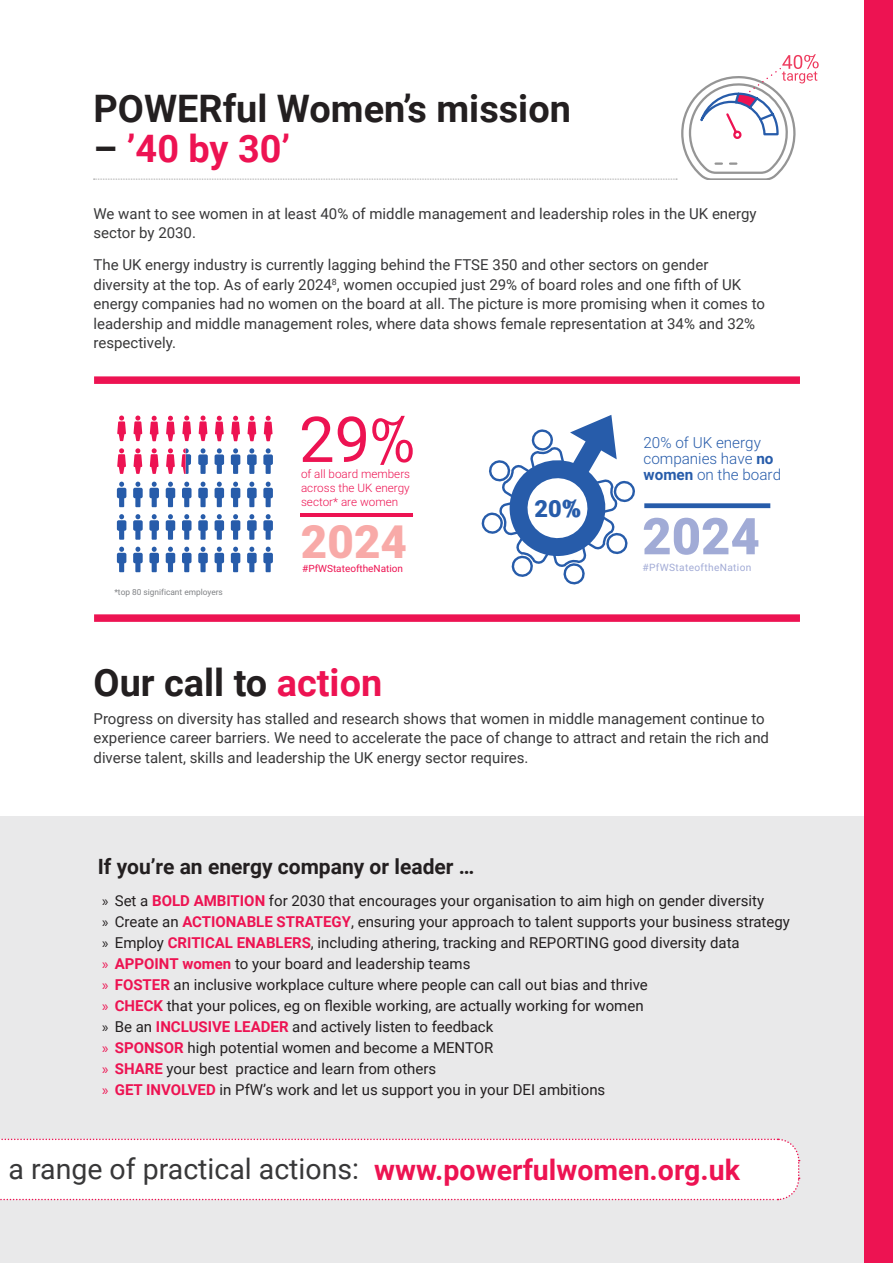
<style>
.page{position:relative;width:893px;height:1263px;background:#fff}
.page>*{position:absolute;margin:0;border:0;box-sizing:border-box;transform-origin:0 0}
.t1{font:63.3px "Roboto";color:#ed1352}
.t2{font:900 50.7px "Roboto";color:#a1abd6}
.t3{font:900 45.9px "Roboto";color:#f8aaa8}
.t4{font:700 37.8px "Roboto";color:#231f20}
.t5{font:700 37.8px "Roboto";color:#ed1352}
.Body{font:28.5px "Roboto";color:#383839}
.t6{font:900 23.55px "Roboto";color:#275caa}
.Body-2{font:700 21px "Roboto";color:#231f20}
.t7{font:300 15.3px/16px "Roboto";color:#275caa}
.Body-3{font:15px/19.5px "Roboto";color:#383839}
.t8{font:15px "Roboto";color:#231f20}
.t9{font:300 11.7px/14px "Roboto";color:#ed1352;text-align:justify}
.t10{font:10.2px "Roboto";letter-spacing:.035em;color:#a2abd6}
.t11{font:10.05px "Roboto";color:#ed1352}
.t12{font:8.4px "Roboto";color:#808285}
.s1{color:#231f20}
.s2{font-family:"Abadi";font-weight:300;font-stretch:condensed}
.s3{color:#ed1352}
.s4{font-family:"Accord Heavy SF Bold";font-weight:400}
.s5{font-weight:700}
.s6{font-family:"Myriad Pro"}
.s7{font-weight:700;color:#ed1352}
.s8{font-family:"Myriad Pro";color:#ed1352}
</style>
<div class="page">
<div style="left:864px;top:0;width:29px;height:1263px;background:#ed1352"></div>
<div style="left:0;top:816px;width:863px;height:447px;background:#e9e9ea"></div>
<hr style="left:301px;top:513px;width:112px;height:4px;background:#ed1352">
<svg style="left:181px;top:448px;width:10px;height:26px"></svg>
<svg style="left:117px;top:415px;width:9px;height:26px"></svg>
<svg style="left:133px;top:415px;width:9px;height:26px"></svg>
<svg style="left:117px;top:448px;width:9px;height:26px"></svg>
<svg style="left:133px;top:448px;width:9px;height:26px"></svg>
<svg style="left:150px;top:448px;width:9px;height:26px"></svg>
<svg style="left:166px;top:448px;width:9px;height:26px"></svg>
<svg style="left:150px;top:416px;width:9px;height:25px"></svg>
<svg style="left:166px;top:416px;width:9px;height:25px"></svg>
<svg style="left:182px;top:415px;width:9px;height:26px"></svg>
<svg style="left:199px;top:415px;width:8px;height:26px"></svg>
<svg style="left:215px;top:416px;width:9px;height:25px"></svg>
<svg style="left:231px;top:416px;width:9px;height:25px"></svg>
<svg style="left:247px;top:416px;width:9px;height:25px"></svg>
<svg style="left:264px;top:416px;width:9px;height:25px"></svg>
<svg style="left:215px;top:547px;width:9px;height:25px"></svg>
<svg style="left:231px;top:547px;width:9px;height:25px"></svg>
<svg style="left:247px;top:547px;width:10px;height:25px"></svg>
<svg style="left:263px;top:547px;width:10px;height:25px"></svg>
<svg style="left:149px;top:547px;width:10px;height:25px"></svg>
<svg style="left:166px;top:547px;width:9px;height:25px"></svg>
<svg style="left:117px;top:547px;width:9px;height:25px"></svg>
<svg style="left:133px;top:547px;width:10px;height:25px"></svg>
<svg style="left:182px;top:547px;width:10px;height:25px"></svg>
<svg style="left:198px;top:547px;width:10px;height:25px"></svg>
<svg style="left:215px;top:514px;width:9px;height:26px"></svg>
<svg style="left:231px;top:514px;width:9px;height:26px"></svg>
<svg style="left:247px;top:514px;width:10px;height:26px"></svg>
<svg style="left:263px;top:514px;width:10px;height:26px"></svg>
<svg style="left:149px;top:514px;width:10px;height:26px"></svg>
<svg style="left:166px;top:514px;width:9px;height:26px"></svg>
<svg style="left:117px;top:514px;width:9px;height:26px"></svg>
<svg style="left:133px;top:514px;width:10px;height:26px"></svg>
<svg style="left:182px;top:514px;width:10px;height:26px"></svg>
<svg style="left:198px;top:514px;width:10px;height:26px"></svg>
<svg style="left:215px;top:482px;width:9px;height:25px"></svg>
<svg style="left:231px;top:482px;width:9px;height:25px"></svg>
<svg style="left:247px;top:482px;width:10px;height:25px"></svg>
<svg style="left:263px;top:482px;width:10px;height:25px"></svg>
<svg style="left:149px;top:482px;width:10px;height:25px"></svg>
<svg style="left:166px;top:482px;width:9px;height:25px"></svg>
<svg style="left:117px;top:482px;width:9px;height:25px"></svg>
<svg style="left:133px;top:482px;width:10px;height:25px"></svg>
<svg style="left:182px;top:482px;width:10px;height:25px"></svg>
<svg style="left:198px;top:482px;width:10px;height:25px"></svg>
<svg style="left:215px;top:448px;width:9px;height:26px"></svg>
<svg style="left:231px;top:448px;width:9px;height:26px"></svg>
<svg style="left:247px;top:448px;width:10px;height:26px"></svg>
<svg style="left:263px;top:448px;width:10px;height:26px"></svg>
<svg style="left:198px;top:448px;width:10px;height:26px"></svg>
<svg style="left:482px;top:415px;width:153px;height:170px"></svg>
<div style="left:644px;top:503px;width:126px;height:5px;background:#275caa"></div>
<div style="left:94px;top:376px;width:706px;height:8px;background:#ed1352"></div>
<div style="left:94px;top:614px;width:706px;height:8px;background:#ed1352"></div>
<svg style="left:0;top:1138px;width:800px;height:63px;background:#fdfafb"></svg>
<svg style="left:94px;top:54px;width:725px;height:126px"></svg>
<p class="t4" style="left:94px;top:82px;width:479px">POWERful Women’s mission</p>
<p class="t5" style="left:94px;top:123px;width:198px"><span class="s1">–</span> ’40 by 30’</p>
<p class="Body-3" style="left:94px;top:203px;width:664px">We want to see women in at least 40% of middle management and leadership roles in the UK energy sector by 2030.</p>
<p class="Body-3" style="left:94px;top:255px;width:673px">The UK energy industry is currently lagging behind the FTSE 350 and other sectors on gender diversity at the top. As of early 2024<sup>8</sup>, women occupied just 29% of board roles and one fifth of UK energy companies had no women on the board at all. The picture is more promising when it comes to leadership and middle management roles, where data shows female representation at 34% and 32% respectively.</p>
<p class="t1" style="left:299px;top:395px;width:117px">29<span class="s2">%</span></p>
<p class="t9" style="left:301px;top:467px;width:111px">of all board members across the UK energy sector* are women</p>
<p class="t12" style="left:114px;top:586px;width:110px">*top 80 significant employers</p>
<p class="t3" style="left:301px;top:510px;width:108px">2024</p>
<p class="t11" style="left:302px;top:561px;width:102px">#PfWStateoftheNation</p>
<p class="t4" style="left:94px;top:656px;width:290px">Our call to <span class="s3">action</span></p>
<p class="t6" style="left:535px;top:492px;width:48px">20<span class="s4">%</span></p>
<p class="t7" style="left:643px;top:434px;width:139px">20% of UK energy companies have <span class="s5">no women</span> on the board</p>
<p class="t2" style="left:642px;top:501px;width:119px">2024</p>
<p class="t10" style="left:643px;top:560px;width:110px">#PfWStateoftheNation</p>
<p class="Body-3" style="left:94px;top:708px;width:677px">Progress on diversity has stalled and research shows that women in middle management continue to experience career barriers. We need to accelerate the pace of change to attract and retain the rich and diverse talent, skills and leadership the UK energy sector requires.</p>
<p class="Body-2" style="left:98px;top:851px;width:378px">If you’re an energy company or leader …</p>
<p class="t8" style="left:102px;top:890px;width:664px"><span class="s6">»</span> Set a <span class="s7">BOLD AMBITION</span> for 2030 that encourages your organisation to aim high on gender diversity</p>
<p class="t8" style="left:102px;top:911px;width:689px"><span class="s6">»</span> Create an <span class="s7">ACTIONABLE STRATEGY</span>, ensuring your approach to talent supports your business strategy</p>
<p class="t8" style="left:102px;top:932px;width:639px"><span class="s6">»</span> Employ <span class="s7">CRITICAL ENABLERS</span>, including athering, tracking and REPORTING good diversity data</p>
<p class="t8" style="left:102px;top:953px;width:370px"><span class="s8">»</span> <span class="s7">APPOINT women</span> to your board and leadership teams</p>
<p class="t8" style="left:102px;top:974px;width:547px"><span class="s8">»</span> <span class="s7">FOSTER</span> an inclusive workplace culture where people can call out bias and thrive</p>
<p class="t8" style="left:102px;top:995px;width:543px"><span class="s8">»</span> <span class="s7">CHECK</span> that your polices, eg on flexible working, are actually working for women</p>
<p class="t8" style="left:102px;top:1016px;width:393px"><span class="s6">»</span> Be an <span class="s7">INCLUSIVE LEADER</span> and actively listen to feedback</p>
<p class="t8" style="left:102px;top:1037px;width:393px"><span class="s8">»</span> <span class="s7">SPONSOR</span> high potential women and become a MENTOR</p>
<p class="t8" style="left:102px;top:1058px;width:336px"><span class="s8">»</span> <span class="s7">SHARE</span> your best practice and learn from others</p>
<p class="t8" style="left:102px;top:1079px;width:505px"><span class="s8">»</span> <span class="s7">GET INVOLVED</span> in PfW’s work and let us support you in your DEI ambitions</p>
<p class="Body" style="left:9px;top:1149px;width:733px">a range of practical actions: <span class="s7">www.powerfulwomen.org.uk</span></p>
</div>
